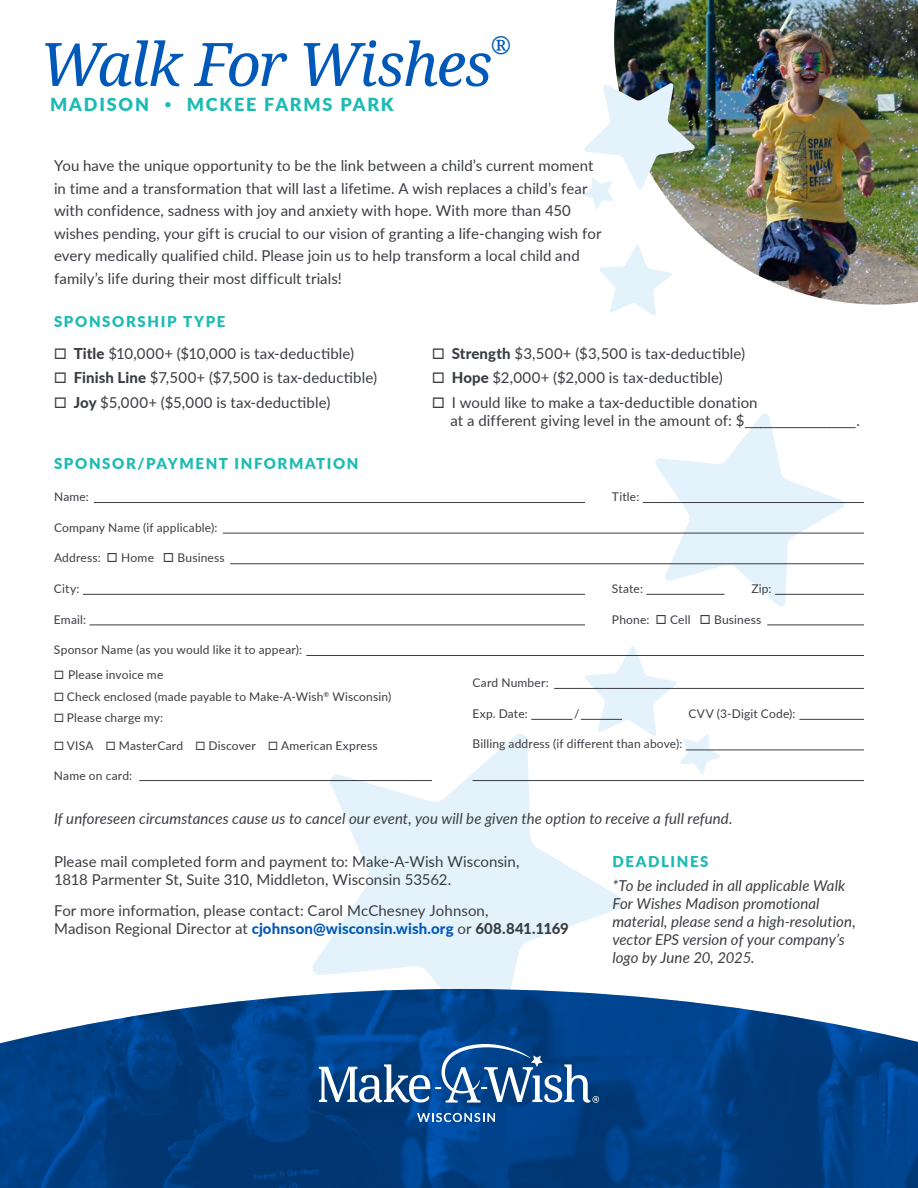
<style>
.page{position:relative;width:918px;height:1188px;background:#fff}
.page>*{position:absolute;margin:0;border:0;box-sizing:border-box;transform-origin:0 0}
.t1{font:italic 60px "Droid Serif";letter-spacing:-.03em;color:#0058b8}
.t2{font:italic 24.45px "Droid Serif";color:#0058b8}
.t3{font:900 18px "Lato";letter-spacing:.1em;color:#1dbbb3}
.t4{font:15px/22.5px "Lato";letter-spacing:.005em;color:#3a3d43}
.t5{font:italic 15px/18px "Lato";letter-spacing:.005em;color:#3a3d43}
.t6{font:900 15px "Lato";letter-spacing:.11em;color:#1dbbb3}
.t7{font:12px "Lato";letter-spacing:.015em;color:#3a3d43}
.s1{font-weight:300}
.s2{font-size:21px}
.s3{font-weight:800}
.s4{font-size:18px}
.s5{font-size:16.5px}
.s6{font-weight:800;color:#0058b8}
</style>
<div class="page">
<svg style="left:310px;top:734px;width:314px;height:255px;fill:#e4f3fb"></svg>
<svg style="left:584px;top:646px;width:137px;height:129px"></svg>
<svg style="left:599px;top:267px;width:57px;height:49px"></svg>
<svg style="left:654px;top:413px;width:191px;height:194px"></svg>
<img style="left:0;top:989px;width:918px;height:199px">
<img style="left:614px;top:0;width:304px;height:305px">
<hr style="left:139px;top:780px;width:293px;height:1px;background:#3a3d43">
<hr style="left:531px;top:719px;width:42px;height:1px;background:#3a3d43">
<hr style="left:581px;top:719px;width:41px;height:1px;background:#3a3d43">
<hr style="left:554px;top:688px;width:310px;height:1px;background:#3a3d43">
<hr style="left:686px;top:750px;width:178px;height:1px;background:#3a3d43">
<hr style="left:472px;top:780px;width:392px;height:1px;background:#3a3d43">
<hr style="left:799px;top:719px;width:65px;height:1px;background:#3a3d43">
<hr style="left:94px;top:502px;width:491px;height:1px;background:#3a3d43">
<hr style="left:643px;top:502px;width:221px;height:1px;background:#3a3d43">
<hr style="left:646px;top:594px;width:79px;height:1px;background:#3a3d43">
<hr style="left:775px;top:594px;width:89px;height:1px;background:#3a3d43">
<hr style="left:767px;top:625px;width:97px;height:1px;background:#3a3d43">
<hr style="left:223px;top:533px;width:641px;height:1px;background:#3a3d43">
<hr style="left:230px;top:564px;width:634px;height:1px;background:#3a3d43">
<hr style="left:83px;top:594px;width:502px;height:1px;background:#3a3d43">
<hr style="left:90px;top:625px;width:495px;height:1px;background:#3a3d43">
<hr style="left:306px;top:655px;width:558px;height:1px;background:#3a3d43">
<svg style="left:296px;top:1044px;width:303px;height:144px;background:#175190"></svg>
<img style="left:583px;top:82px;width:113px;height:127px">
<p class="t1" style="left:40px;top:23px;width:454px">Walk For Wishes</p>
<p class="t2" style="left:490px;top:28px;width:22px">®</p>
<p class="t3" style="left:50px;top:91px;width:345px">MADISON <span class="s1">•</span> MCKEE FARMS PARK</p>
<p class="t4" style="left:54px;top:154px;width:549px">You have the unique opportunity to be the link between a child’s current moment in time and a transformation that will last a lifetime. A wish replaces a child’s fear with confidence, sadness with joy and anxiety with hope. With more than 450 wishes pending, your gift is crucial to our vision of granting a life-changing wish for every medically qualified child. Please join us to help transform a local child and family’s life during their most difficult trials!</p>
<p class="t6" style="left:54px;top:310px;width:173px">SPONSORSHIP TYPE</p>
<p class="t4" style="left:54px;top:341px;width:302px"><span class="s2">□</span> <span class="s3">Title</span> $10,000+ ($10,000 is tax-deductible)</p>
<p class="t4" style="left:54px;top:366px;width:325px"><span class="s2">□</span> <span class="s3">Finish Line</span> $7,500+ ($7,500 is tax-deductible)</p>
<p class="t4" style="left:54px;top:391px;width:278px"><span class="s2">□</span> <span class="s3">Joy</span> $5,000+ ($5,000 is tax-deductible)</p>
<p class="t6" style="left:54px;top:452px;width:306px">SPONSOR/PAYMENT INFORMATION</p>
<p class="t7" style="left:54px;top:488px;width:36px">Name:</p>
<p class="t7" style="left:54px;top:519px;width:165px">Company Name (if applicable):</p>
<p class="t7" style="left:54px;top:549px;width:172px">Address: <span class="s4">□</span> Home <span class="s4">□</span> Business</p>
<p class="t7" style="left:54px;top:580px;width:27px">City:</p>
<p class="t7" style="left:54px;top:611px;width:34px">Email:</p>
<p class="t7" style="left:54px;top:641px;width:250px">Sponsor Name (as you would like it to appear):</p>
<p class="t7" style="left:54px;top:667px;width:111px"><span class="s5">□</span> Please invoice me</p>
<p class="t7" style="left:54px;top:688px;width:339px"><span class="s5">□</span> Check enclosed (made payable to Make-A-Wish<sup>®</sup> Wisconsin)</p>
<p class="t7" style="left:54px;top:709px;width:111px"><span class="s5">□</span> Please charge my:</p>
<p class="t7" style="left:54px;top:737px;width:325px"><span class="s5">□</span> VISA <span class="s5">□</span> MasterCard <span class="s5">□</span> Discover <span class="s5">□</span> American Express</p>
<p class="t7" style="left:54px;top:767px;width:80px">Name on card:</p>
<p class="t4" style="left:432px;top:341px;width:315px"><span class="s2">□</span> <span class="s3">Strength</span> $3,500+ ($3,500 is tax-deductible)</p>
<p class="t4" style="left:432px;top:366px;width:292px"><span class="s2">□</span> <span class="s3">Hope</span> $2,000+ ($2,000 is tax-deductible)</p>
<p class="t4" style="left:450px;top:393px;width:411px;line-height:18px;text-indent:-18px"><span class="s2">□</span> I would like to make a tax-deductible donation<br>at a different giving level in the amount of: $_____________________.</p>
<p class="t7" style="left:612px;top:488px;width:29px">Title:</p>
<p class="t7" style="left:751px;top:580px;width:22px">Zip:</p>
<p class="t7" style="left:612px;top:580px;width:33px">State:</p>
<p class="t7" style="left:612px;top:611px;width:151px">Phone: <span class="s4">□</span> Cell <span class="s4">□</span> Business</p>
<p class="t7" style="left:472px;top:674px;width:78px">Card Number:</p>
<p class="t7" style="left:472px;top:705px;width:57px">Exp. Date:</p>
<p class="t7" style="left:574px;top:705px;width:7px">/</p>
<p class="t7" style="left:688px;top:705px;width:109px">CVV (3-Digit Code):</p>
<p class="t7" style="left:472px;top:735px;width:212px">Billing address (if different than above):</p>
<p class="t5" style="left:54px;top:809px;width:680px">If unforeseen circumstances cause us to cancel our event, you will be given the option to receive a full refund.</p>
<p class="t4" style="left:54px;top:852px;width:467px;line-height:18px">Please mail completed form and payment to: Make-A-Wish Wisconsin,<br>1818 Parmenter St, Suite 310, Middleton, Wisconsin 53562.</p>
<p class="t4" style="left:54px;top:901px;width:517px;line-height:18px">For more information, please contact: Carol McChesney Johnson,<br>Madison Regional Director at <span class="s6">cjohnson@wisconsin.wish.org</span> or <span class="s3">608.841.1169</span></p>
<p class="t6" style="left:612px;top:850px;width:98px">DEADLINES</p>
<p class="t5" style="left:612px;top:876px;width:245px">*To be included in all applicable Walk For Wishes Madison promotional material, please send a high-resolution, vector EPS version of your company’s logo by June 20, 2025.</p>
</div>
